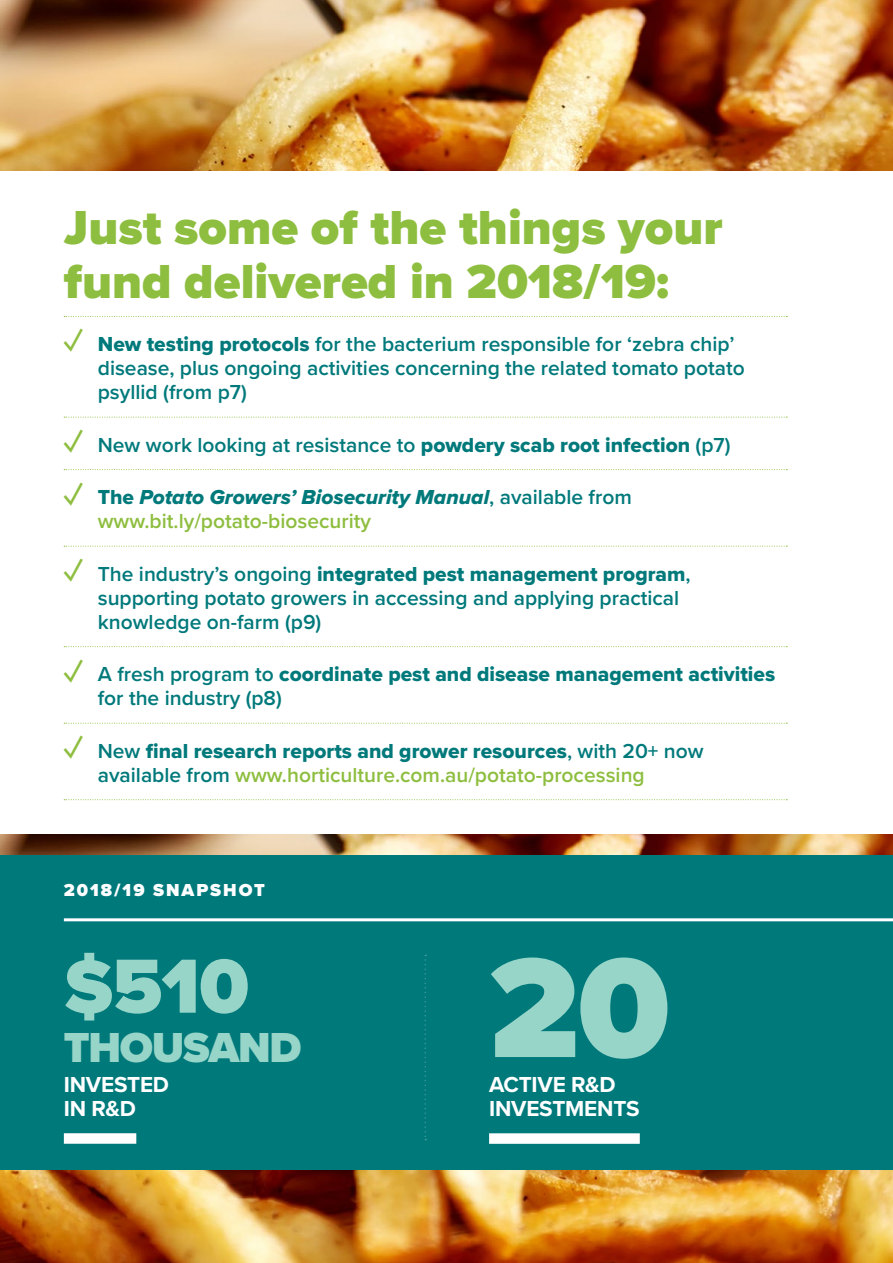
<style>
.page{position:relative;width:893px;height:1263px;background:#fff}
.page>*{position:absolute;margin:0;border:0;box-sizing:border-box;transform-origin:0 0}
.t1{font:900 147px "Proxima Nova";color:#97d5c9}
.t2{font:900 79.5px "Proxima Nova";color:#97d5c9}
.t3{font:900 49.5px/54px "Proxima Nova";color:#8ebe3f}
.t4{font:900 43.5px "Proxima Nova";letter-spacing:-.03em;color:#97d5c9}
.t5{font:700 22.5px/24px "Proxima Nova";letter-spacing:-.01em;color:#fff}
.t6{font:600 21px/24px "Proxima Nova";color:#00797b}
.t7{font:21px "Proxima Nova Extrabld";color:#00797b}
.t8{font:600 21px "Proxima Nova";color:#8ebe3f}
.t9{font:21px "Proxima Nova Extrabld It";color:#00797b}
.t10{font:900 18px "Proxima Nova";letter-spacing:.11em;color:#fff}
.s1{font-size:36px;color:#8ebe3f}
.s2{font-family:"Proxima Nova Extrabld";font-weight:400}
.s3{font-family:"Proxima Nova";font-weight:600;font-size:36px;color:#8ebe3f}
.s4{font-family:"Proxima Nova Extrabld"}
.s5{font-family:"Proxima Nova";font-weight:600}
.s6{color:#00797b}
.s7{font-size:78px}
</style>
<div class="page">
<img style="left:0;top:0;width:893px;height:171px">
<img style="left:0;top:834px;width:893px;height:429px">
<div style="left:0;top:855px;width:893px;height:315px;background:#00797b"></div>
<div style="left:64px;top:1133px;width:72px;height:11px;background:#fff"></div>
<div style="left:489px;top:1133px;width:151px;height:11px;background:#fff"></div>
<hr style="left:64px;top:918px;width:829px;height:3px;background:#fff">
<svg style="left:424px;top:955px;width:2px;height:185px"></svg>
<svg style="left:64px;top:316px;width:723px;height:1px"></svg>
<svg style="left:64px;top:417px;width:723px;height:1px"></svg>
<svg style="left:64px;top:469px;width:723px;height:1px"></svg>
<svg style="left:64px;top:546px;width:723px;height:1px"></svg>
<svg style="left:64px;top:646px;width:723px;height:1px"></svg>
<svg style="left:64px;top:723px;width:723px;height:1px"></svg>
<svg style="left:64px;top:799px;width:723px;height:1px"></svg>
<h3 class="t3" style="left:64px;top:201px;width:660px">Just some of the things your fund delivered in 2018/19:</h3>
<p class="t6" style="left:98px;top:331px;width:648px;text-indent:-34px"><span class="s1">✓</span> <span class="s2">New testing protocols</span> for the bacterium responsible for ‘zebra chip’ disease, plus ongoing activities concerning the related tomato potato psyllid (from p7)</p>
<p class="t6" style="left:64px;top:432px;width:668px"><span class="s1">✓</span> New work looking at resistance to <span class="s2">powdery scab root infection</span> (p7)</p>
<p class="t9" style="left:64px;top:481px;width:570px"><span class="s3">✓</span> <span class="s4">The</span> Potato Growers’ Biosecurity Manual<span class="s5">, available from</span></p>
<p class="t8" style="left:98px;top:505px;width:275px">www.bit.ly/potato-biosecurity</p>
<p class="t7" style="left:64px;top:558px;width:628px"><span class="s3">✓</span> <span class="s5">The industry’s ongoing</span> integrated pest management program<span class="s5">,</span></p>
<p class="t6" style="left:98px;top:585px;width:583px">supporting potato growers in accessing and applying practical knowledge on-farm (p9)</p>
<p class="t7" style="left:64px;top:658px;width:713px"><span class="s3">✓</span> <span class="s5">A fresh program to</span> coordinate pest and disease management activities</p>
<p class="t6" style="left:98px;top:685px;width:186px">for the industry (p8)</p>
<p class="t7" style="left:64px;top:735px;width:641px"><span class="s3">✓</span> <span class="s5">New</span> final research reports and grower resources<span class="s5">, with 20+ now</span></p>
<p class="t8" style="left:98px;top:759px;width:548px"><span class="s6">available from</span> www.horticulture.com.au/potato-processing</p>
<p class="t10" style="left:64px;top:877px;width:203px">2018/19 SNAPSHOT</p>
<h2 class="t2" style="left:64px;top:927px;width:187px"><span class="s7">$</span>510</h2>
<h3 class="t4" style="left:64px;top:1015px;width:239px">THOUSAND</h3>
<p class="t5" style="left:64px;top:1072px;width:107px">INVESTED<br>IN R&amp;D</p>
<h1 class="t1" style="left:489px;top:898px;width:182px">20</h1>
<p class="t5" style="left:489px;top:1072px;width:152px">ACTIVE R&amp;D<br>INVESTMENTS</p>
</div>
